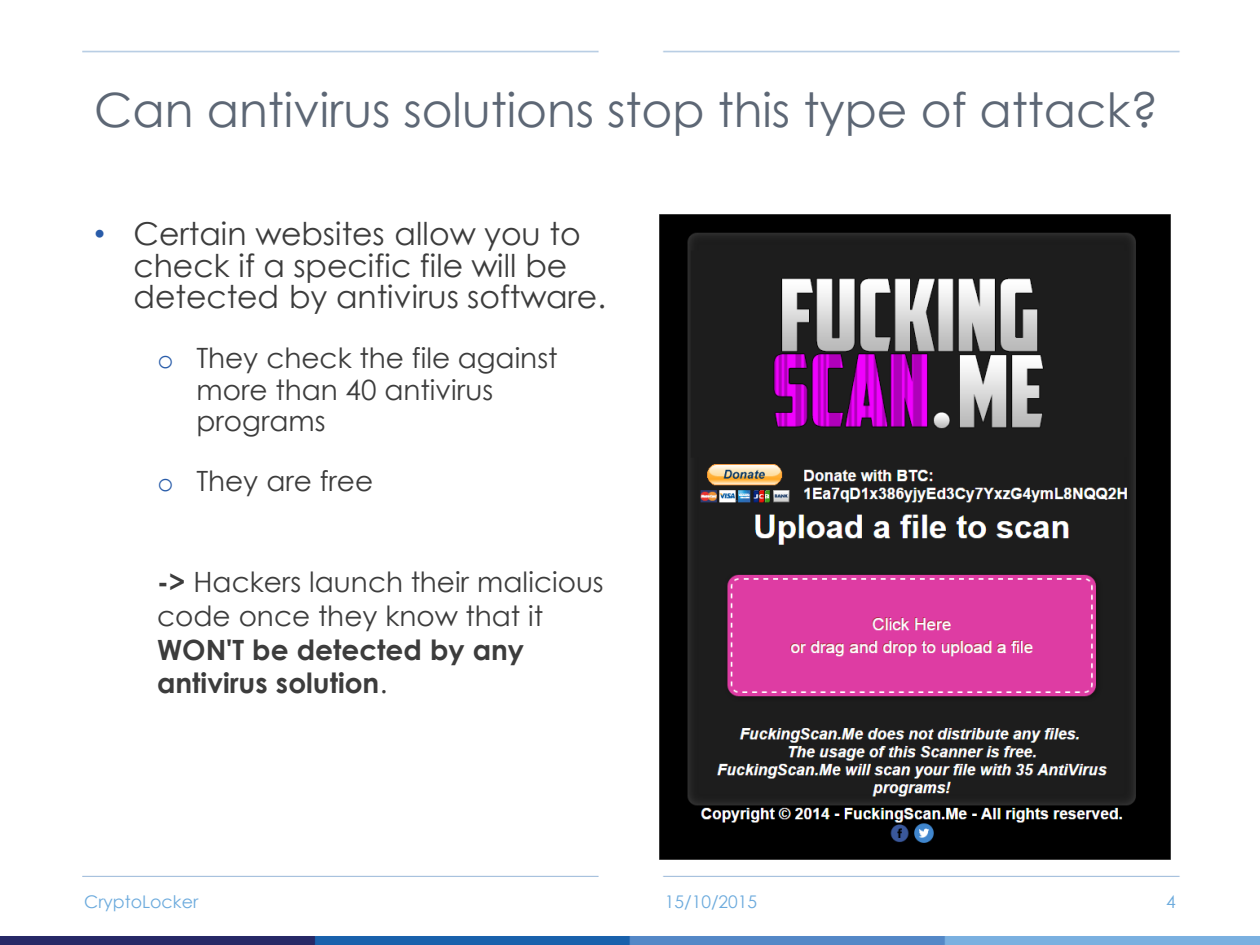
<style>
.page{position:relative;width:1260px;height:945px;background:#fff}
.page>*{position:absolute;margin:0;border:0;box-sizing:border-box;transform-origin:0 0}
.t1{font:47.25px "Century Gothic";color:#5d6775}
.t2{font:31.5px/31.5px "Century Gothic";color:#3c3c3c}
.t3{font:28px/33.6px "Century Gothic";color:#3c3c3c}
.t4{font:17.5px "Century Gothic";color:#6dabdd}
.s1{font-family:"Arial";color:#295ca9}
.s2{font-family:"Courier New";color:#295ca9}
.s3{font-weight:700}
</style>
<div class="page">
<img style="left:0;top:50px;width:1260px;height:887px">
<img style="left:0;top:937px;width:1260px;height:8px">
<img style="left:660px;top:215px;width:511px;height:645px">
<h1 class="t1" style="left:94px;top:79px;width:1066px">Can antivirus solutions stop this type of attack?</h1>
<p class="t2" style="left:134px;top:217px;width:474px;text-indent:-39px"><span class="s1">•</span> Certain websites allow you to check if a specific file will be detected by antivirus software.</p>
<p class="t3" style="left:197px;top:341px;width:363px;line-height:31.5px;text-indent:-39px"><span class="s2">o</span> They check the file against more than 40 antivirus programs</p>
<p class="t3" style="left:157px;top:463px;width:218px"><span class="s2">o</span> They are free</p>
<p class="t3" style="left:157px;top:564px;width:448px"><span class="s3">-&gt;</span> Hackers launch their malicious code once they know that it<br><span class="s3">WON'T be detected by any antivirus solution</span>.</p>
<p class="t4" style="left:84px;top:890px;width:115px">CryptoLocker</p>
<p class="t4" style="left:665px;top:890px;width:94px">15/10/2015</p>
<p class="t4" style="left:1166px;top:890px;width:11px">4</p>
</div>
